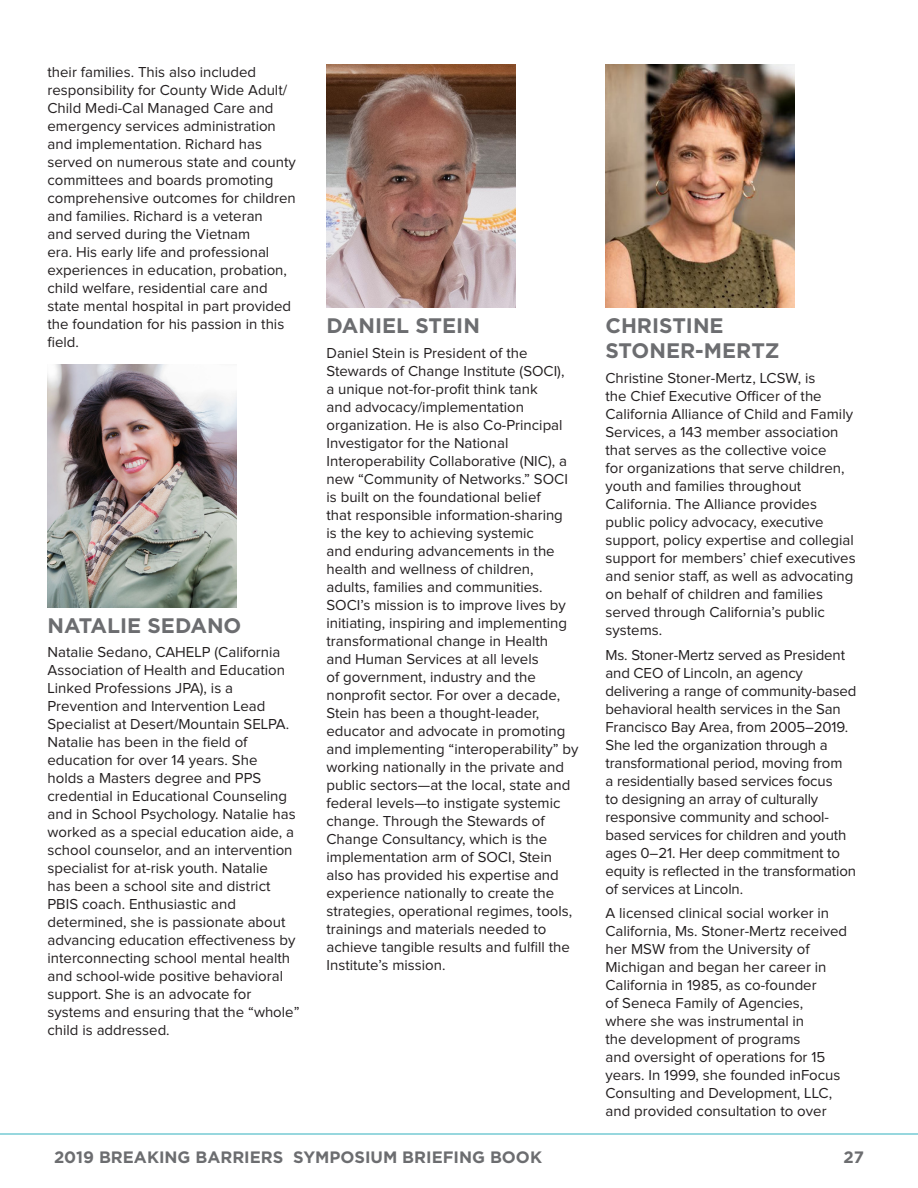
<style>
.page{position:relative;width:918px;height:1188px;background:#fff}
.page>*{position:absolute;margin:0;border:0;box-sizing:border-box;transform-origin:0 0}
.t1{font:700 21px/25.2px "Gotham";color:#6c6d70}
.t2{font:700 16.5px "Gotham";color:#6c6d70}
.t3{font:15px/18px "Proxima Nova";color:#231f20}
</style>
<div class="page">
<hr style="left:0;top:1133px;width:918px;height:2px;background:#76cad4">
<img style="left:48px;top:364px;width:189px;height:243px">
<img style="left:327px;top:65px;width:189px;height:243px">
<img style="left:606px;top:65px;width:189px;height:243px">
<p class="t3" style="left:48px;top:63px;width:250px">their families. This also included responsibility for County Wide Adult/ Child Medi-Cal Managed Care and emergency services administration and implementation. Richard has served on numerous state and county committees and boards promoting comprehensive outcomes for children and families. Richard is a veteran<br>and served during the Vietnam<br>era. His early life and professional experiences in education, probation, child welfare, residential care and state mental hospital in part provided the foundation for his passion in this field.</p>
<p class="t1" style="left:48px;top:612px;width:195px">NATALIE SEDANO</p>
<p class="t3" style="left:48px;top:644px;width:253px">Natalie Sedano, CAHELP (California Association of Health and Education Linked Professions JPA), is a Prevention and Intervention Lead Specialist at Desert/Mountain SELPA.<br>Natalie has been in the field of education for over 14 years. She<br>holds a Masters degree and PPS credential in Educational Counseling and in School Psychology. Natalie has worked as a special education aide, a school counselor, and an intervention specialist for at-risk youth. Natalie<br>has been a school site and district PBIS coach. Enthusiastic and determined, she is passionate about advancing education effectiveness by interconnecting school mental health and school-wide positive behavioral support. She is an advocate for systems and ensuring that the “whole” child is addressed.</p>
<p class="t1" style="left:327px;top:313px;width:155px">DANIEL STEIN</p>
<p class="t3" style="left:327px;top:344px;width:253px">Daniel Stein is President of the Stewards of Change Institute (SOCI),<br>a unique not-for-profit think tank<br>and advocacy/implementation organization. He is also Co-Principal Investigator for the National Interoperability Collaborative (NIC), a new “Community of Networks.” SOCI is built on the foundational belief<br>that responsible information-sharing<br>is the key to achieving systemic<br>and enduring advancements in the health and wellness of children, adults, families and communities.<br>SOCI’s mission is to improve lives by initiating, inspiring and implementing transformational change in Health<br>and Human Services at all levels<br>of government, industry and the nonprofit sector. For over a decade, Stein has been a thought-leader, educator and advocate in promoting and implementing “interoperability” by working nationally in the private and public sectors—at the local, state and federal levels—to instigate systemic change. Through the Stewards of Change Consultancy, which is the implementation arm of SOCI, Stein also has provided his expertise and experience nationally to create the strategies, operational regimes, tools, trainings and materials needed to achieve tangible results and fulfill the Institute’s mission.</p>
<p class="t1" style="left:606px;top:313px;width:176px">CHRISTINE<br>STONER-MERTZ</p>
<p class="t3" style="left:606px;top:369px;width:252px">Christine Stoner-Mertz, LCSW, is<br>the Chief Executive Officer of the California Alliance of Child and Family Services, a 143 member association that serves as the collective voice<br>for organizations that serve children, youth and families throughout California. The Alliance provides public policy advocacy, executive support, policy expertise and collegial support for members’ chief executives and senior staff, as well as advocating on behalf of children and families served through California’s public systems.</p>
<p class="t3" style="left:606px;top:646px;width:252px">Ms. Stoner-Mertz served as President and CEO of Lincoln, an agency delivering a range of community-based behavioral health services in the San Francisco Bay Area, from 2005–2019.<br>She led the organization through a transformational period, moving from<br>a residentially based services focus<br>to designing an array of culturally responsive community and school&shy;based services for children and youth ages 0–21. Her deep commitment to equity is reflected in the transformation of services at Lincoln.</p>
<p class="t3" style="left:606px;top:905px;width:243px">A licensed clinical social worker in California, Ms. Stoner-Mertz received her MSW from the University of Michigan and began her career in California in 1985, as co-founder<br>of Seneca Family of Agencies, where she was instrumental in<br>the development of programs<br>and oversight of operations for 15 years. In 1999, she founded inFocus Consulting and Development, LLC, and provided consultation to over</p>
<p class="t2" style="left:54px;top:1146px;width:490px">2019 BREAKING BARRIERS SYMPOSIUM BRIEFING BOOK</p>
<p class="t2" style="left:844px;top:1146px;width:22px">27</p>
</div>
